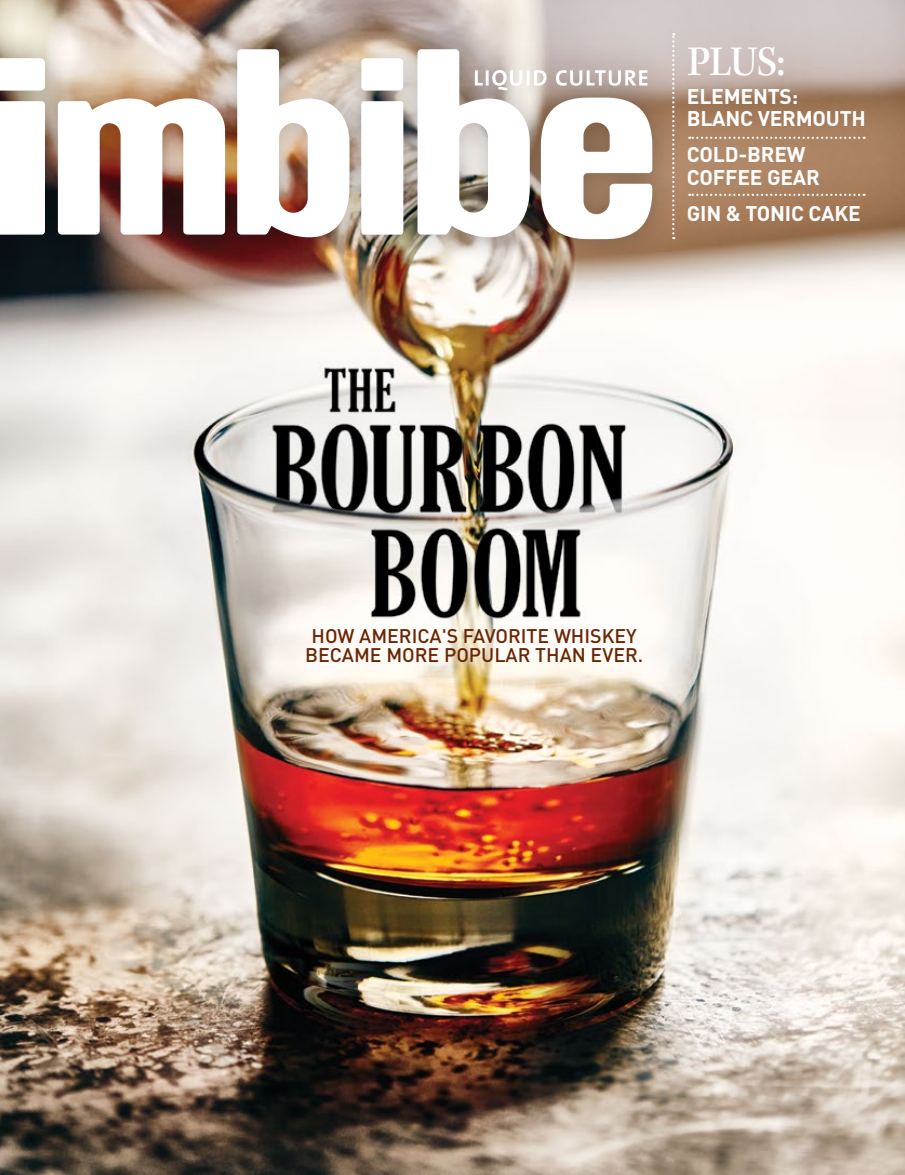
<style>
.page{position:relative;width:905px;height:1175px;background:#fff}
.page>*{position:absolute;margin:0;border:0;box-sizing:border-box;transform-origin:0 0}
.t1{font:500 43.5px "Kepler Std";color:#fff;scale:.95 1}
.t2{font:700 21px/22.5px "DIN";letter-spacing:-.01em;color:#fff}
.t3{font:500 19.5px/19.5px "DIN";color:#6a2504;text-align:center}
</style>
<div class="page">
<img style="left:0;top:0;width:904px;height:1174px">
<div style="left:0;top:19px;width:682px;height:250px;background:#000;opacity:.3"></div>
<div style="left:361px;top:58px;width:42px;height:33px;background:#fff;border-radius:4px"></div>
<svg style="left:237px;top:49px;width:112px;height:188px"></svg>
<svg style="left:361px;top:101px;width:42px;height:134px"></svg>
<svg style="left:58px;top:98px;width:167px;height:137px"></svg>
<svg style="left:417px;top:49px;width:235px;height:190px"></svg>
<svg style="left:0;top:101px;width:45px;height:134px"></svg>
<svg style="left:0;top:58px;width:45px;height:33px"></svg>
<svg style="left:689px;top:137px;width:175px;height:2px"></svg>
<svg style="left:672px;top:33px;width:2px;height:206px"></svg>
<svg style="left:689px;top:194px;width:175px;height:2px"></svg>
<h1 class="t1" style="left:687px;top:37px;width:104px">PLUS:</h1>
<p class="t2" style="left:686px;top:84px;width:180px">ELEMENTS:<br>BLANC VERMOUTH</p>
<p class="t2" style="left:686px;top:143px;width:134px">COLD-BREW<br>COFFEE GEAR</p>
<p class="t2" style="left:686px;top:201px;width:175px">GIN &amp; TONIC CAKE</p>
<p class="t3" style="left:305px;top:625px;width:340px">HOW AMERICA'S FAVORITE WHISKEY<br>BECAME MORE POPULAR THAN EVER.</p>
</div>
